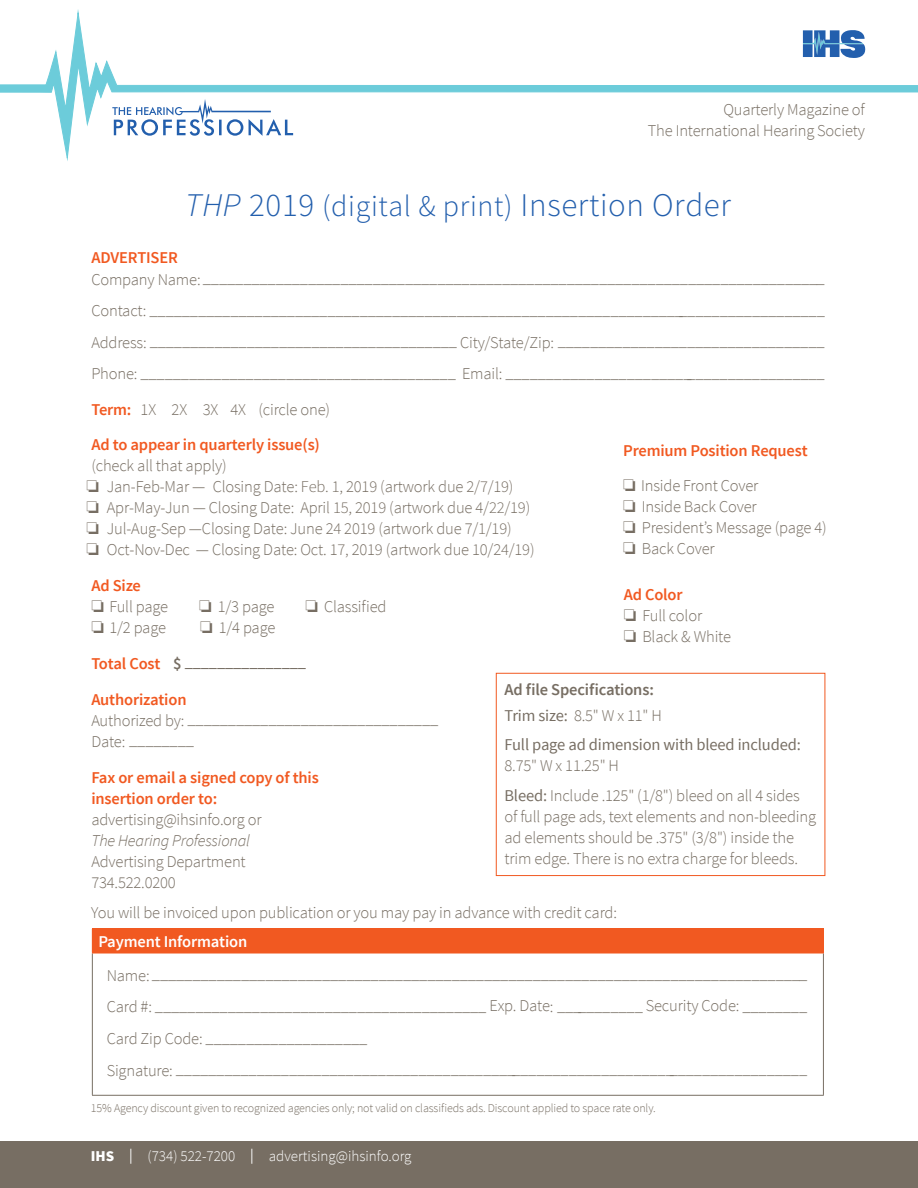
<style>
.page{position:relative;width:918px;height:1188px;background:#fff}
.page>*{position:absolute;margin:0;border:0;box-sizing:border-box;transform-origin:0 0}
.t1{font:300 33px "Source Sans Pro";letter-spacing:.02em;color:#235fad}
.t2{font:300 16.5px/21px "Source Sans Pro";letter-spacing:-.01em;color:#776e63}
.t3{font:600 16.5px/21px "Source Sans Pro";letter-spacing:-.01em;color:#f15921}
.t4{font:16.5px/21px "Source Sans Pro";letter-spacing:-.01em;color:#776e63}
.t5{font:600 16.5px "Source Sans Pro";letter-spacing:-.01em;color:#776e63}
.t6{font:italic 300 16.5px "Source Sans Pro";letter-spacing:-.01em;color:#776e63}
.t7{font:600 16.5px "Source Sans Pro";letter-spacing:-.01em;color:#fff}
.t8{font:300 15px "Source Sans Pro";color:#fff}
.t9{font:300 12px "Source Sans Pro";letter-spacing:-.01em;color:#776e63}
.s1{font-style:italic}
.s2{font-size:30px}
.s3{font-weight:600;color:#f15921}
.s4{color:#f15921}
.s5{font-weight:400}
.s6{font-weight:300}
.s7{font-weight:900}
</style>
<div class="page">
<svg style="left:0;top:9px;width:918px;height:152px"></svg>
<svg style="left:803px;top:30px;width:63px;height:28px"></svg>
<div style="left:0;top:1141px;width:918px;height:47px;background:#776e63"></div>
<svg style="left:112px;top:99px;width:181px;height:37px"></svg>
<div style="left:92px;top:929px;width:731px;height:24px;background:#f15921"></div>
<hr style="left:92px;top:953px;width:1px;height:142px;background:#776e63">
<hr style="left:823px;top:953px;width:1px;height:142px;background:#776e63">
<hr style="left:92px;top:1095px;width:732px;height:1px;background:#776e63">
<hr style="left:92px;top:928px;width:732px;height:1px;background:#f15921">
<hr style="left:92px;top:953px;width:732px;height:1px;background:#f15921">
<svg style="left:823px;top:929px;width:1px;height:24px"></svg>
<div style="left:496px;top:673px;width:329px;height:203px;border:1px solid #f15921"></div>
<p class="t2" style="left:723px;top:99px;width:143px">Quarterly Magazine of</p>
<p class="t2" style="left:648px;top:120px;width:219px">The International Hearing Society</p>
<p class="t1" style="left:185px;top:185px;width:547px"><span class="s1">THP</span> 2019 <span class="s2">(digital &amp; print)</span> Insertion Order</p>
<p class="t2" style="left:91px;top:248px;width:735px;line-height:19.8px"><span class="s3">ADVERTISER<br></span>Company Name: _____________________________________________________________________________</p>
<p class="t2" style="left:91px;top:293px;width:735px;line-height:31.5px;text-align:justify">Contact: ____________________________________________________________________________________ Address: ______________________________________ City/State/Zip: _________________________________ Phone: _______________________________________ Email: ________________________________________</p>
<p class="t2" style="left:91px;top:399px;width:240px"><span class="s3">Term:</span> 1X 2X 3X 4X (circle one)</p>
<p class="t3" style="left:91px;top:434px;width:230px">Ad to appear in quarterly issue(s)</p>
<p class="t2" style="left:91px;top:455px;width:137px">(check all that apply)</p>
<p class="t2" style="left:86px;top:476px;width:429px">□ Jan-Feb-Mar — Closing Date: Feb. 1, 2019 (artwork due 2/7/19)</p>
<p class="t2" style="left:86px;top:497px;width:445px">□ Apr-May-Jun — Closing Date: April 15, 2019 (artwork due 4/22/19)</p>
<p class="t2" style="left:86px;top:518px;width:427px">□ Jul-Aug-Sep —Closing Date: June 24 2019 (artwork due 7/1/19)</p>
<p class="t2" style="left:86px;top:539px;width:450px">□ Oct-Nov-Dec — Closing Date: Oct. 17, 2019 (artwork due 10/24/19)</p>
<p class="t3" style="left:91px;top:575px;width:51px">Ad Size</p>
<p class="t2" style="left:91px;top:596px;width:78px">□ Full page</p>
<p class="t2" style="left:199px;top:596px;width:77px">□ 1/3 page</p>
<p class="t2" style="left:305px;top:596px;width:83px">□ Classified</p>
<p class="t2" style="left:91px;top:617px;width:76px">□ 1/2 page</p>
<p class="t2" style="left:200px;top:617px;width:77px">□ 1/4 page</p>
<p class="t5" style="left:91px;top:651px;width:216px"><span class="s4">Total Cost</span> $ _______________</p>
<p class="t3" style="left:91px;top:689px;width:97px">Authorization</p>
<p class="t2" style="left:91px;top:708px;width:348px">Authorized by: _______________________________</p>
<p class="t2" style="left:91px;top:729px;width:104px">Date: ________</p>
<p class="t3" style="left:91px;top:767px;width:229px">Fax or email a signed copy of this insertion order to:</p>
<p class="t2" style="left:91px;top:809px;width:172px">advertising@ihsinfo.org or</p>
<p class="t6" style="left:91px;top:830px;width:160px">The Hearing Professional</p>
<p class="t2" style="left:91px;top:851px;width:156px">Advertising Department</p>
<p class="t2" style="left:91px;top:872px;width:86px">734.522.0200</p>
<p class="t3" style="left:623px;top:441px;width:186px">Premium Position Request</p>
<p class="t2" style="left:623px;top:475px;width:137px">□ Inside Front Cover</p>
<p class="t2" style="left:623px;top:496px;width:135px">□ Inside Back Cover</p>
<p class="t2" style="left:623px;top:517px;width:205px">□ President’s Message (page 4)</p>
<p class="t2" style="left:623px;top:538px;width:93px">□ Back Cover</p>
<p class="t3" style="left:624px;top:584px;width:60px">Ad Color</p>
<p class="t2" style="left:624px;top:605px;width:80px">□ Full color</p>
<p class="t2" style="left:624px;top:626px;width:109px">□ Black &amp; White</p>
<p class="t5" style="left:505px;top:679px;width:151px">Ad file Specifications:</p>
<p class="t2" style="left:505px;top:706px;width:159px"><span class="s5">Trim size:</span> 8.5" W x 11" H</p>
<p class="t4" style="left:505px;top:735px;width:298px">Full page ad dimension with bleed included:<br><span class="s6">8.75" W x 11.25" H</span></p>
<p class="t2" style="left:505px;top:785px;width:313px"><span class="s5">Bleed:</span> Include .125" (1/8") bleed on all 4 sides of full page ads, text elements and non-bleeding ad elements should be .375" (3/8") inside the trim edge. There is no extra charge for bleeds.</p>
<p class="t2" style="left:91px;top:902px;width:527px">You will be invoiced upon publication or you may pay in advance with credit card:</p>
<p class="t7" style="left:98px;top:931px;width:150px">Payment Information</p>
<p class="t2" style="left:107px;top:963px;width:702px">Name: _________________________________________________________________________________</p>
<p class="t2" style="left:107px;top:995px;width:702px">Card #: _________________________________________ Exp. Date: ___________ Security Code: ________</p>
<p class="t2" style="left:107px;top:1027px;width:262px">Card Zip Code: ____________________</p>
<p class="t2" style="left:107px;top:1059px;width:702px">Signature: _______________________________________________________________________________</p>
<p class="t9" style="left:91px;top:1101px;width:566px">15% Agency discount given to recognized agencies only; not valid on classifieds ads. Discount applied to space rate only.</p>
<p class="t8" style="left:91px;top:1147px;width:322px"><span class="s7">IHS</span> <span class="s5">|</span> (734) 522-7200 <span class="s5">|</span> advertising@ihsinfo.org</p>
</div>
